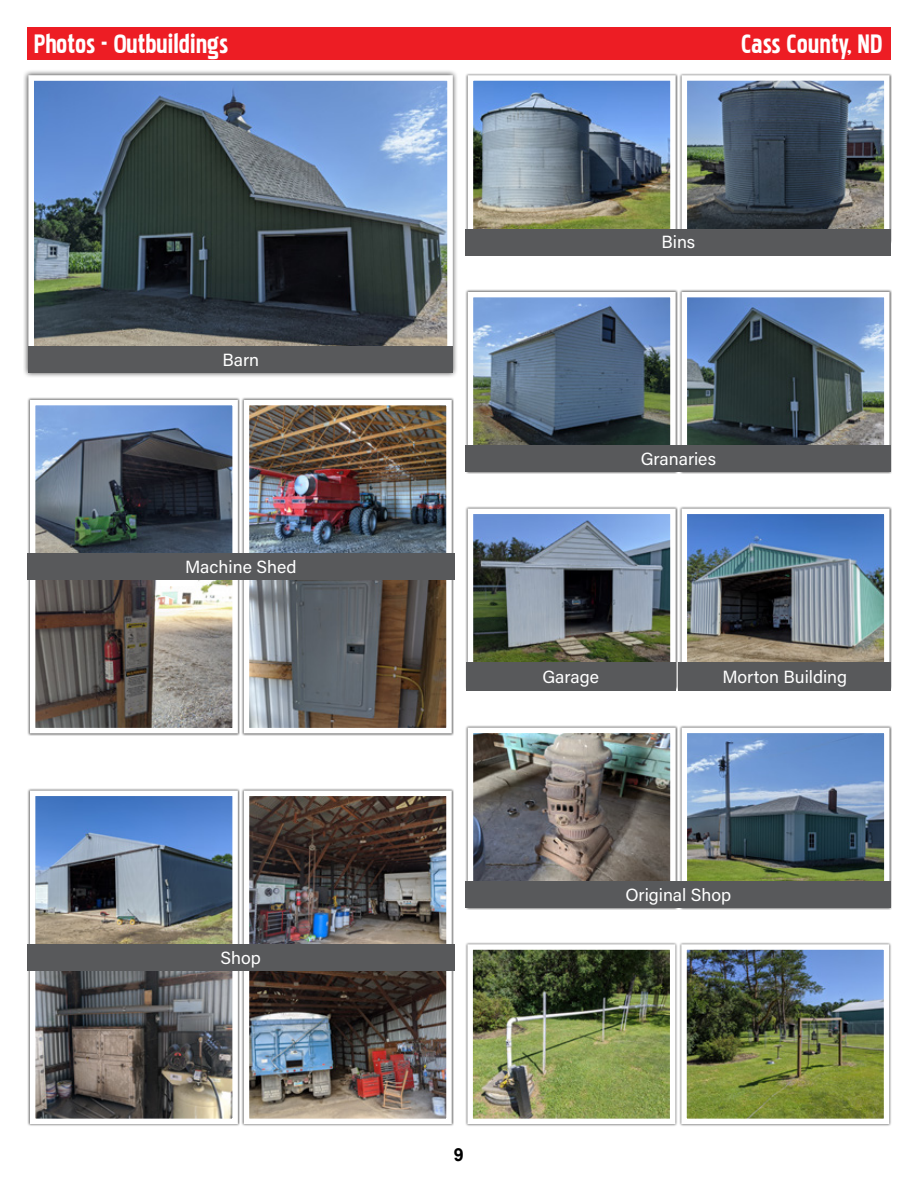
<style>
.page{position:relative;width:918px;height:1188px;background:#fff}
.page>*{position:absolute;margin:0;border:0;box-sizing:border-box;transform-origin:0 0}
.t1{font:33px "Pakenham";color:#fff}
.t2{font:700 18px "Arial";color:#000}
.t3{font:17.7px "Acumin Pro";color:#fff}
</style>
<div class="page">
<div style="left:27px;top:27px;width:864px;height:32px;background:#ed1d24"></div>
<div style="left:679px;top:289px;width:213px;height:185px;background:#000;opacity:.75"></div>
<img style="left:689px;top:299px;width:194px;height:147px">
<div style="left:682px;top:292px;width:208px;height:180px;border:6px solid #fff"></div>
<div style="left:465px;top:289px;width:213px;height:185px;background:#000;opacity:.75"></div>
<img style="left:475px;top:299px;width:194px;height:147px">
<div style="left:468px;top:292px;width:208px;height:180px;border:6px solid #fff"></div>
<div style="left:466px;top:446px;width:425px;height:26px;background:#58595b"></div>
<div style="left:679px;top:506px;width:213px;height:185px;background:#000;opacity:.75"></div>
<img style="left:689px;top:516px;width:194px;height:146px">
<div style="left:682px;top:509px;width:208px;height:179px;border:6px solid #fff"></div>
<div style="left:465px;top:506px;width:213px;height:185px;background:#000;opacity:.75"></div>
<img style="left:475px;top:516px;width:194px;height:146px">
<div style="left:468px;top:509px;width:208px;height:179px;border:6px solid #fff"></div>
<div style="left:466px;top:662px;width:210px;height:29px;background:#58595b"></div>
<div style="left:679px;top:662px;width:212px;height:29px;background:#58595b"></div>
<div style="left:679px;top:725px;width:213px;height:185px;background:#000;opacity:.75"></div>
<img style="left:689px;top:735px;width:194px;height:146px">
<div style="left:682px;top:728px;width:208px;height:179px;border:6px solid #fff"></div>
<div style="left:465px;top:725px;width:213px;height:185px;background:#000;opacity:.75"></div>
<img style="left:475px;top:735px;width:194px;height:146px">
<div style="left:468px;top:728px;width:208px;height:179px;border:6px solid #fff"></div>
<div style="left:466px;top:881px;width:425px;height:26px;background:#58595b"></div>
<div style="left:679px;top:942px;width:213px;height:184px;background:#000;opacity:.75"></div>
<img style="left:688px;top:951px;width:194px;height:166px">
<div style="left:681px;top:944px;width:208px;height:180px;border:6px solid #fff"></div>
<div style="left:465px;top:942px;width:213px;height:184px;background:#000;opacity:.75"></div>
<img style="left:474px;top:951px;width:194px;height:166px">
<div style="left:467px;top:944px;width:208px;height:180px;border:6px solid #fff"></div>
<div style="left:241px;top:397px;width:213px;height:172px;background:#000;opacity:.75"></div>
<img style="left:251px;top:407px;width:194px;height:147px">
<div style="left:244px;top:400px;width:208px;height:167px;border:6px solid #fff"></div>
<div style="left:27px;top:397px;width:213px;height:172px;background:#000;opacity:.75"></div>
<img style="left:37px;top:407px;width:194px;height:147px">
<div style="left:30px;top:400px;width:208px;height:167px;border:6px solid #fff"></div>
<div style="left:241px;top:564px;width:213px;height:172px;background:#000;opacity:.75"></div>
<img style="left:251px;top:580px;width:194px;height:146px">
<div style="left:244px;top:567px;width:208px;height:166px;border:6px solid #fff"></div>
<div style="left:27px;top:564px;width:213px;height:172px;background:#000;opacity:.75"></div>
<img style="left:37px;top:580px;width:194px;height:146px">
<div style="left:30px;top:567px;width:208px;height:166px;border:6px solid #fff"></div>
<div style="left:27px;top:554px;width:428px;height:26px;background:#58595b"></div>
<div style="left:241px;top:788px;width:213px;height:172px;background:#000;opacity:.75"></div>
<img style="left:251px;top:798px;width:194px;height:146px">
<div style="left:244px;top:791px;width:208px;height:166px;border:6px solid #fff"></div>
<div style="left:27px;top:788px;width:213px;height:172px;background:#000;opacity:.75"></div>
<img style="left:37px;top:798px;width:194px;height:146px">
<div style="left:30px;top:791px;width:208px;height:166px;border:6px solid #fff"></div>
<div style="left:241px;top:955px;width:213px;height:172px;background:#000;opacity:.75"></div>
<img style="left:251px;top:970px;width:194px;height:147px">
<div style="left:244px;top:957px;width:208px;height:167px;border:6px solid #fff"></div>
<div style="left:27px;top:955px;width:213px;height:172px;background:#000;opacity:.75"></div>
<img style="left:37px;top:970px;width:194px;height:147px">
<div style="left:30px;top:957px;width:208px;height:167px;border:6px solid #fff"></div>
<div style="left:27px;top:944px;width:428px;height:26px;background:#58595b"></div>
<div style="left:679px;top:73px;width:213px;height:171px;background:#000;opacity:.75"></div>
<img style="left:689px;top:82px;width:194px;height:147px">
<div style="left:682px;top:75px;width:208px;height:167px;border:6px solid #fff"></div>
<div style="left:465px;top:73px;width:213px;height:171px;background:#000;opacity:.75"></div>
<img style="left:475px;top:82px;width:194px;height:147px">
<div style="left:468px;top:75px;width:208px;height:167px;border:6px solid #fff"></div>
<div style="left:466px;top:229px;width:425px;height:26px;background:#58595b"></div>
<div style="left:23px;top:69px;width:435px;height:309px;background:#000;opacity:.75"></div>
<img style="left:35px;top:82px;width:411px;height:265px">
<div style="left:28px;top:75px;width:425px;height:298px;border:6px solid #fff"></div>
<div style="left:28px;top:347px;width:425px;height:26px;background:#58595b"></div>
<h1 class="t1" style="left:34px;top:29px;width:196px">Photos - Outbuildings</h1>
<h1 class="t1" style="left:741px;top:29px;width:143px">Cass County, ND</h1>
<p class="t3" style="left:222px;top:348px;width:38px">Barn</p>
<p class="t3" style="left:185px;top:555px;width:113px">Machine Shed</p>
<p class="t3" style="left:221px;top:945px;width:42px">Shop</p>
<p class="t3" style="left:661px;top:230px;width:35px">Bins</p>
<p class="t3" style="left:641px;top:447px;width:77px">Granaries</p>
<p class="t3" style="left:542px;top:665px;width:58px">Garage</p>
<p class="t3" style="left:722px;top:665px;width:126px">Morton Building</p>
<p class="t3" style="left:625px;top:882px;width:107px">Original Shop</p>
<p class="t2" style="left:454px;top:1143px;width:12px">9</p>
</div>
